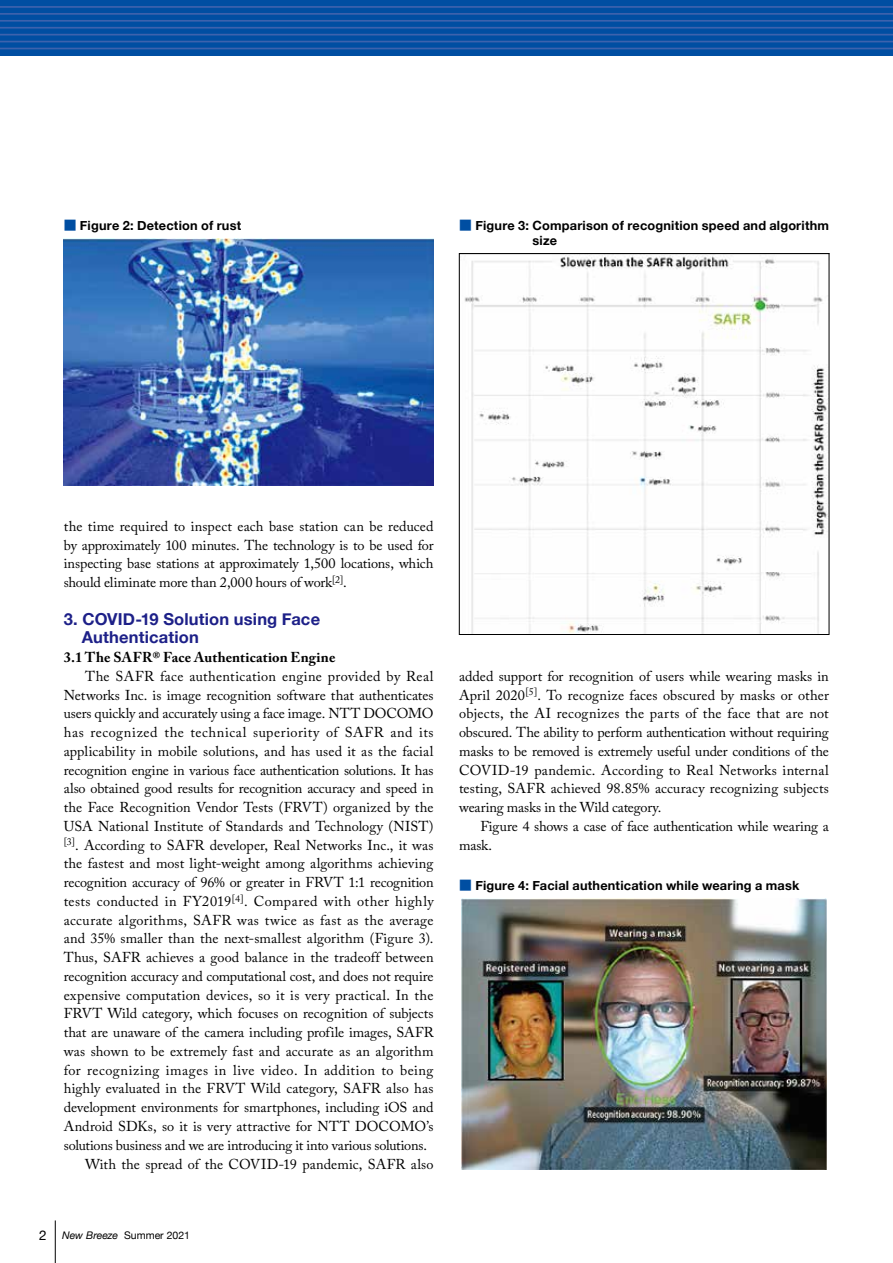
<style>
.page{position:relative;width:893px;height:1263px;background:#fff}
.page>*{position:absolute;margin:0;border:0;box-sizing:border-box;transform-origin:0 0}
.t1{font:700 16.5px/18.8px "Helvetica Neue";letter-spacing:.01em;color:#1d2088}
.t2{font:14.25px/18.8px "Adobe Caslon Pro";letter-spacing:.005em;color:#000;text-align:justify}
.t3{font:14.25px "Adobe Caslon Pro";letter-spacing:-.015em;color:#000}
.t4{font:14.25px "Adobe Caslon Pro";letter-spacing:.025em;color:#000}
.t5{font:14.25px "Adobe Caslon Pro";letter-spacing:.035em;color:#000}
.t6{font:14.25px "Adobe Caslon Pro";letter-spacing:.04em;color:#000}
.t7{font:700 14.25px "Adobe Caslon Pro";letter-spacing:.01em;color:#000}
.t8{font:700 12.75px/15px "Helvetica Neue";letter-spacing:.015em;color:#000}
.t9{font:10.5px "Helvetica Neue";color:#000}
.s1{font-family:"Shin Go Pro";font-weight:400;color:#004ea2}
.s2{font-size:13.5px}
.s3{font-style:italic}
</style>
<div class="page">
<img style="left:64px;top:239px;width:370px;height:247px">
<img style="left:464px;top:255px;width:363px;height:378px">
<div style="left:459px;top:253px;width:370px;height:382px;border:1px solid #000"></div>
<img style="left:462px;top:899px;width:364px;height:270px">
<hr style="left:55px;top:1220px;width:1px;height:43px;background:#000">
<div style="left:0;top:0;width:893px;height:55px;background:#004ea2"></div>
<hr style="left:0;top:6px;width:893px;height:2px;background:#3d62ad">
<hr style="left:0;top:13px;width:893px;height:2px;background:#3d62ad">
<hr style="left:0;top:20px;width:893px;height:2px;background:#3d62ad">
<hr style="left:0;top:27px;width:893px;height:2px;background:#3d62ad">
<hr style="left:0;top:34px;width:893px;height:1px;background:#3d62ad">
<hr style="left:0;top:41px;width:893px;height:1px;background:#3d62ad">
<hr style="left:0;top:48px;width:893px;height:1px;background:#3d62ad">
<p class="t8" style="left:64px;top:218px;width:179px"><span class="s1">■</span> Figure 2: Detection of rust</p>
<p class="t8" style="left:533px;top:218px;width:298px;text-indent:-73px"><span class="s1">■</span> Figure 3: Comparison of recognition speed and algorithm size</p>
<p class="t2" style="left:64px;top:517px;width:371px">the time required to inspect each base station can be reduced by approximately 100 minutes. The technology is to be used for inspecting base stations at approximately 1,500 locations, which should eliminate more than 2,000 hours of work<sup>[2]</sup>.</p>
<p class="t1" style="left:82px;top:610px;width:240px;text-indent:-18px">3. COVID-19 Solution using Face<br>Authentication</p>
<p class="t7" style="left:64px;top:649px;width:273px">3.1 The SAFR® Face Authentication Engine</p>
<p class="t4" style="left:85px;top:668px;width:350px">The SAFR face authentication engine provided by Real</p>
<p class="t2" style="left:64px;top:685px;width:371px">Networks Inc. is image recognition software that authenticates</p>
<p class="t2" style="left:64px;top:704px;width:371px">users quickly and accurately using a face image. NTT DOCOMO</p>
<p class="t6" style="left:64px;top:724px;width:371px">has recognized the technical superiority of SAFR and its</p>
<p class="t2" style="left:64px;top:742px;width:371px">applicability in mobile solutions, and has used it as the facial</p>
<p class="t3" style="left:64px;top:761px;width:371px">recognition engine in various face authentication solutions. It has</p>
<p class="t2" style="left:64px;top:779px;width:371px">also obtained good results for recognition accuracy and speed in</p>
<p class="t2" style="left:64px;top:798px;width:371px">the Face Recognition Vendor Tests (FRVT) organized by the</p>
<p class="t2" style="left:64px;top:817px;width:371px">USA National Institute of Standards and Technology (NIST)</p>
<p class="t2" style="left:64px;top:835px;width:371px"><sup>[3]</sup>. According to SAFR developer, Real Networks Inc., it was</p>
<p class="t2" style="left:64px;top:854px;width:371px">the fastest and most light-weight among algorithms achieving</p>
<p class="t3" style="left:64px;top:874px;width:371px">recognition accuracy of 96% or greater in FRVT 1:1 recognition</p>
<p class="t4" style="left:64px;top:893px;width:371px">tests conducted in FY2019<sup>[4]</sup>. Compared with other highly</p>
<p class="t4" style="left:64px;top:911px;width:371px">accurate algorithms, SAFR was twice as fast as the average</p>
<p class="t2" style="left:64px;top:929px;width:371px">and 35% smaller than the next-smallest algorithm (Figure 3).</p>
<p class="t2" style="left:64px;top:948px;width:371px">Thus, SAFR achieves a good balance in the tradeoff between</p>
<p class="t3" style="left:64px;top:968px;width:371px">recognition accuracy and computational cost, and does not require</p>
<p class="t2" style="left:64px;top:985px;width:371px">expensive computation devices, so it is very practical. In the</p>
<p class="t2" style="left:64px;top:1004px;width:371px">FRVT Wild category, which focuses on recognition of subjects</p>
<p class="t2" style="left:64px;top:1023px;width:371px">that are unaware of the camera including profile images, SAFR</p>
<p class="t2" style="left:64px;top:1042px;width:371px">was shown to be extremely fast and accurate as an algorithm</p>
<p class="t5" style="left:64px;top:1061px;width:371px">for recognizing images in live video. In addition to being</p>
<p class="t2" style="left:64px;top:1079px;width:371px">highly evaluated in the FRVT Wild category, SAFR also has</p>
<p class="t2" style="left:64px;top:1098px;width:371px">development environments for smartphones, including iOS and</p>
<p class="t2" style="left:64px;top:1117px;width:371px">Android SDKs, so it is very attractive for NTT DOCOMO’s</p>
<p class="t3" style="left:64px;top:1136px;width:365px">solutions business and we are introducing it into various solutions.</p>
<p class="t2" style="left:85px;top:1154px;width:350px">With the spread of the COVID-19 pandemic, SAFR also</p>
<p class="t9" style="left:39px;top:1227px;width:152px"><span class="s2">2</span> <span class="s3">New Breeze</span> Summer 2021</p>
<p class="t2" style="left:459px;top:667px;width:371px">added support for recognition of users while wearing masks in April 2020<sup>[5]</sup>. To recognize faces obscured by masks or other objects, the AI recognizes the parts of the face that are not obscured. The ability to perform authentication without requiring masks to be removed is extremely useful under conditions of the COVID-19 pandemic. According to Real Networks internal testing, SAFR achieved 98.85% accuracy recognizing subjects wearing masks in the Wild category.</p>
<p class="t2" style="left:459px;top:817px;width:371px;text-indent:21px">Figure 4 shows a case of face authentication while wearing a mask.</p>
<p class="t8" style="left:459px;top:879px;width:342px"><span class="s1">■</span> Figure 4: Facial authentication while wearing a mask</p>
</div>
